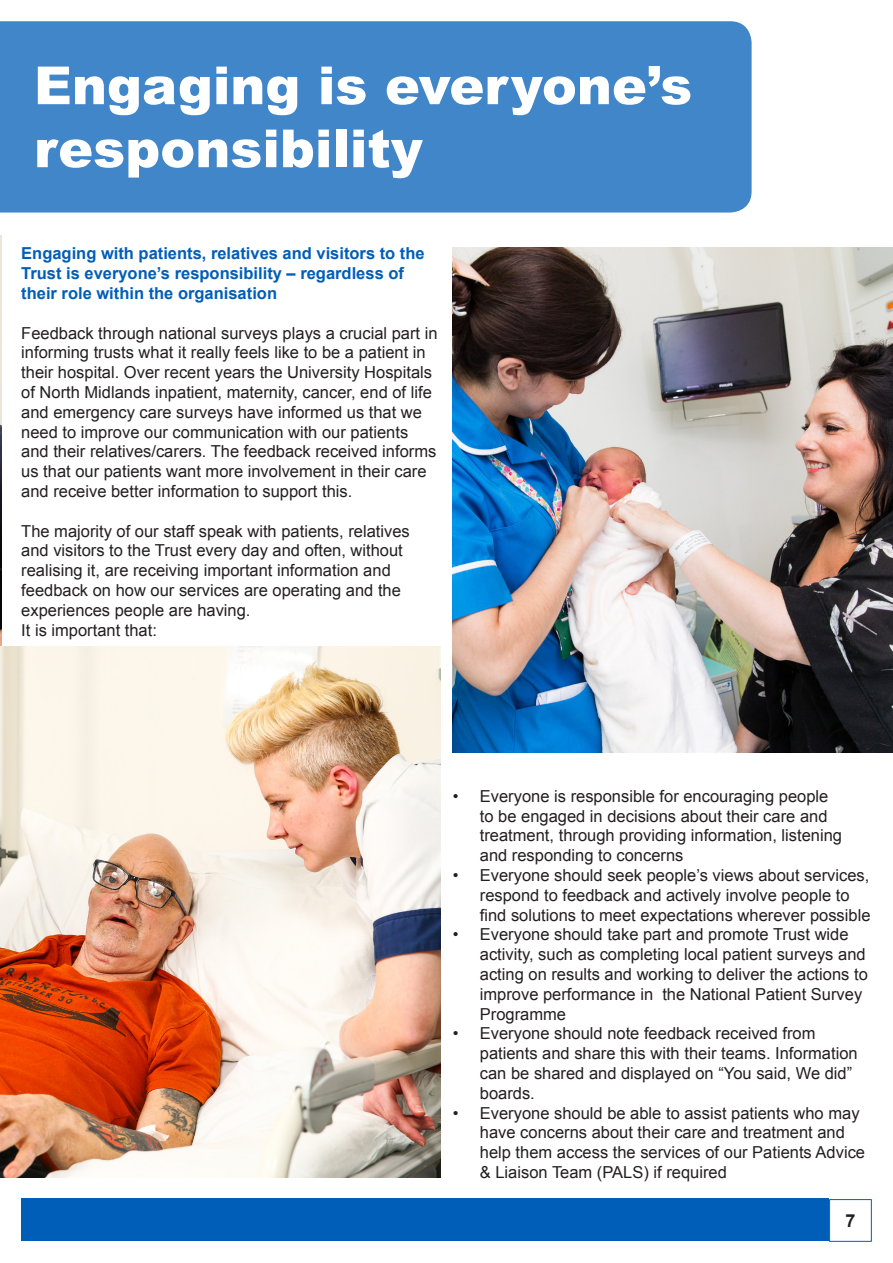
<style>
.page{position:relative;width:893px;height:1263px;background:#fff}
.page>*{position:absolute;margin:0;border:0;box-sizing:border-box;transform-origin:0 0}
.t1{font:900 52.5px/63px "Arial";color:#fff}
.t2{font:700 18px "Arial";color:#231f20}
.t3{font:16.5px/19.8px "Arial";color:#231f20}
.t4{font:700 16.5px/19.8px "Arial";color:#005eb8}
</style>
<div class="page">
<img style="left:0;top:236px;width:1px;height:410px">
<div style="left:0;top:21px;width:752px;height:192px;background:#4086c9"></div>
<img style="left:0;top:646px;width:440px;height:532px">
<img style="left:453px;top:247px;width:440px;height:506px">
<div style="left:21px;top:1198px;width:808px;height:43px;background:#005eb8"></div>
<div style="left:829px;top:1199px;width:43px;height:43px;border:1px solid #005eb8"></div>
<p class="t1" style="left:34px;top:52px;width:660px">Engaging is everyone’s responsibility</p>
<p class="t4" style="left:21px;top:244px;width:405px">Engaging with patients, relatives and visitors to the<br>Trust is everyone’s responsibility – regardless of their role within the organisation</p>
<p class="t3" style="left:21px;top:323px;width:418px">Feedback through national surveys plays a crucial part in informing trusts what it really feels like to be a patient in their hospital. Over recent years the University Hospitals of North Midlands inpatient, maternity, cancer, end of life and emergency care surveys have informed us that we need to improve our communication with our patients and their relatives/carers. The feedback received informs us that our patients want more involvement in their care and receive better information to support this.</p>
<p class="t3" style="left:21px;top:521px;width:390px">The majority of our staff speak with patients, relatives and visitors to the Trust every day and often, without realising it, are receiving important information and feedback on how our services are operating and the experiences people are having.</p>
<p class="t3" style="left:21px;top:620px;width:137px">It is important that:</p>
<p class="t3" style="left:480px;top:786px;width:364px;text-indent:-27px">• Everyone is responsible for encouraging people to be engaged in decisions about their care and treatment, through providing information, listening and responding to concerns</p>
<p class="t3" style="left:480px;top:865px;width:392px;text-indent:-27px">• Everyone should seek people’s views about services, respond to feedback and actively involve people to find solutions to meet expectations wherever possible</p>
<p class="t3" style="left:480px;top:925px;width:389px;text-indent:-27px">• Everyone should take part and promote Trust wide activity, such as completing local patient surveys and acting on results and working to deliver the actions to improve performance in the National Patient Survey Programme</p>
<p class="t3" style="left:480px;top:1024px;width:379px;text-indent:-27px">• Everyone should note feedback received from patients and share this with their teams. Information can be shared and displayed on “You said, We did” boards.</p>
<p class="t3" style="left:480px;top:1103px;width:387px;text-indent:-27px">• Everyone should be able to assist patients who may have concerns about their care and treatment and help them access the services of our Patients Advice &amp; Liaison Team (PALS) if required</p>
<p class="t2" style="left:845px;top:1209px;width:12px">7</p>
</div>
